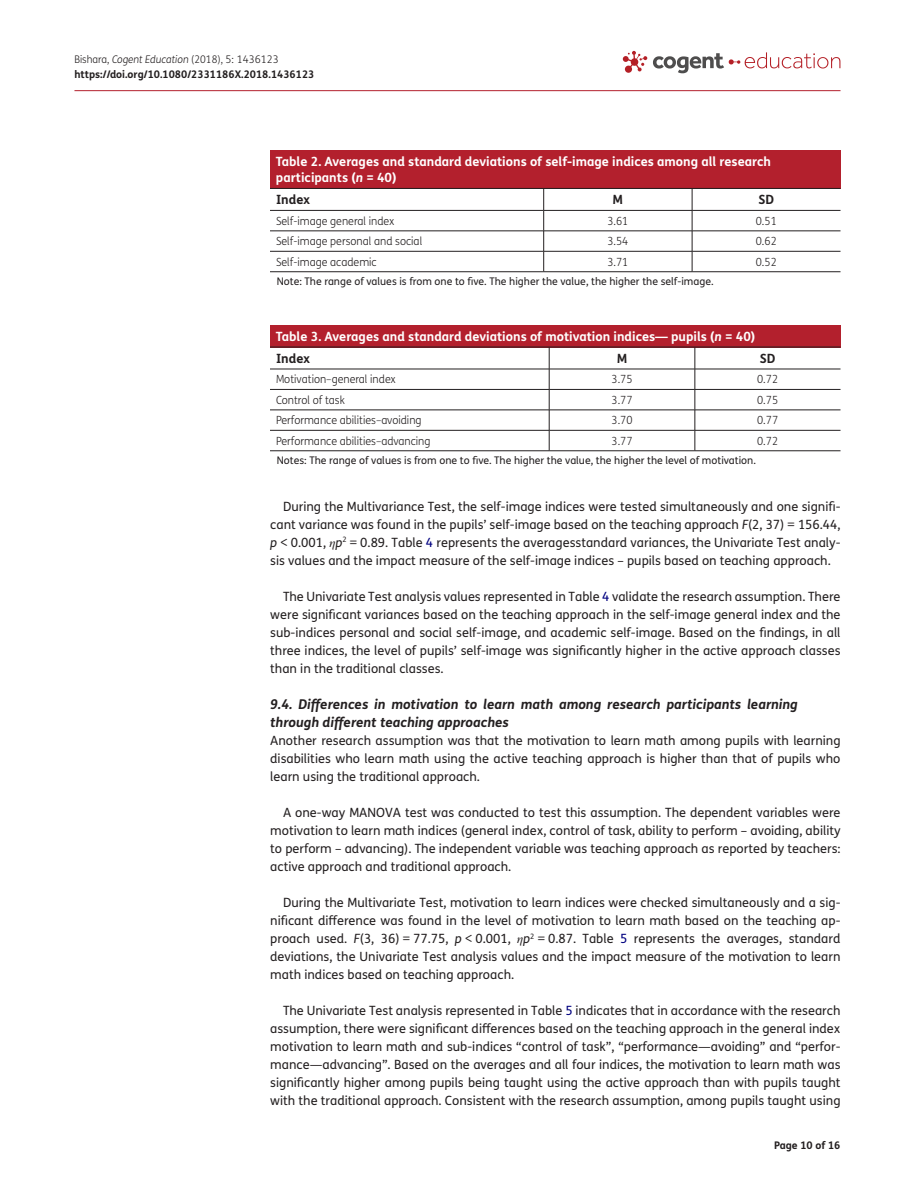
<style>
.page{position:relative;width:915px;height:1191px;background:#fff}
.page>*{position:absolute;margin:0;border:0;box-sizing:border-box;transform-origin:0 0}
.t1{font:italic 700 13.5px/18px "FS Me Pro";color:#231f20}
.t2{font:12.75px/18px "FS Me Pro";color:#231f20;text-align:justify}
.t3{font:700 12.75px/16.5px "FS Me Pro";color:#fff}
.t4{font:700 12.75px "FS Me Pro";color:#231f20}
.t5{font:300 11.25px "FS Me Pro";color:#231f20;scale:.95 1}
.t6{font:10.5px "FS Me Pro";color:#231f20}
.t7{font:700 10.5px/15px "FS Me Pro";color:#231f20}
.s1{font-weight:300}
.s2{font-weight:300;font-style:italic}
.s3{font-style:italic}
.s4{font-family:"STIX";font-style:italic}
.s5{color:#000080}
</style>
<div class="page">
<hr style="left:74px;top:90px;width:766px;height:1px;background:#b3202d">
<svg style="left:622px;top:51px;width:218px;height:22px"></svg>
<div style="left:270px;top:150px;width:570px;height:39px;background:#b3202d"></div>
<hr style="left:270px;top:188px;width:570px;height:1px;background:#231f20">
<hr style="left:270px;top:210px;width:273px;height:1px;background:#231f20">
<hr style="left:543px;top:210px;width:148px;height:1px;background:#231f20">
<hr style="left:691px;top:210px;width:149px;height:1px;background:#231f20">
<hr style="left:270px;top:231px;width:273px;height:1px;background:#231f20">
<hr style="left:543px;top:231px;width:148px;height:1px;background:#231f20">
<hr style="left:691px;top:231px;width:149px;height:1px;background:#231f20">
<hr style="left:270px;top:251px;width:273px;height:1px;background:#231f20">
<hr style="left:270px;top:271px;width:273px;height:1px;background:#231f20">
<hr style="left:543px;top:251px;width:148px;height:1px;background:#231f20">
<svg style="left:543px;top:189px;width:1px;height:82px"></svg>
<hr style="left:543px;top:271px;width:148px;height:1px;background:#231f20">
<hr style="left:691px;top:251px;width:149px;height:1px;background:#231f20">
<svg style="left:691px;top:189px;width:1px;height:82px"></svg>
<hr style="left:691px;top:271px;width:149px;height:1px;background:#231f20">
<div style="left:270px;top:325px;width:570px;height:22px;background:#b3202d"></div>
<hr style="left:270px;top:347px;width:570px;height:1px;background:#231f20">
<hr style="left:270px;top:369px;width:279px;height:1px;background:#231f20">
<hr style="left:549px;top:369px;width:145px;height:1px;background:#231f20">
<hr style="left:694px;top:369px;width:146px;height:1px;background:#231f20">
<hr style="left:270px;top:389px;width:279px;height:1px;background:#231f20">
<hr style="left:549px;top:389px;width:145px;height:1px;background:#231f20">
<hr style="left:694px;top:389px;width:146px;height:1px;background:#231f20">
<hr style="left:270px;top:409px;width:279px;height:1px;background:#231f20">
<hr style="left:549px;top:409px;width:145px;height:1px;background:#231f20">
<hr style="left:694px;top:409px;width:146px;height:1px;background:#231f20">
<hr style="left:270px;top:430px;width:279px;height:1px;background:#231f20">
<hr style="left:270px;top:450px;width:279px;height:1px;background:#231f20">
<hr style="left:549px;top:430px;width:145px;height:1px;background:#231f20">
<svg style="left:548px;top:347px;width:1px;height:103px"></svg>
<hr style="left:549px;top:450px;width:145px;height:1px;background:#231f20">
<hr style="left:694px;top:430px;width:146px;height:1px;background:#231f20">
<svg style="left:694px;top:347px;width:1px;height:103px"></svg>
<hr style="left:694px;top:450px;width:146px;height:1px;background:#231f20">
<p class="t7" style="left:74px;top:51px;width:241px"><span class="s1">Bishara,</span> <span class="s2">Cogent Education</span> <span class="s1">(2018), 5: 1436123 </span>https://doi.org/10.1080/2331186X.2018.1436123</p>
<p class="t3" style="left:276px;top:152px;width:496px">Table 2. Averages and standard deviations of self-image indices among all research participants (<span class="s3">n</span> = 40)</p>
<p class="t4" style="left:276px;top:190px;width:35px">Index</p>
<p class="t4" style="left:612px;top:190px;width:12px">M</p>
<p class="t4" style="left:758px;top:190px;width:17px">SD</p>
<p class="t5" style="left:276px;top:213px;width:126px">Self-image general index</p>
<p class="t5" style="left:607px;top:213px;width:24px">3.61</p>
<p class="t5" style="left:755px;top:213px;width:24px">0.51</p>
<p class="t5" style="left:276px;top:234px;width:155px">Self-image personal and social</p>
<p class="t5" style="left:607px;top:234px;width:24px">3.54</p>
<p class="t5" style="left:755px;top:234px;width:24px">0.62</p>
<p class="t5" style="left:276px;top:254px;width:108px">Self-image academic</p>
<p class="t5" style="left:607px;top:254px;width:24px">3.71</p>
<p class="t5" style="left:755px;top:254px;width:24px">0.52</p>
<p class="t6" style="left:277px;top:274px;width:438px">Note: The range of values is from one to five. The higher the value, the higher the self-image.</p>
<p class="t3" style="left:276px;top:327px;width:481px">Table 3. Averages and standard deviations of motivation indices— pupils (<span class="s3">n</span> = 40)</p>
<p class="t4" style="left:276px;top:348px;width:35px">Index</p>
<p class="t4" style="left:616px;top:348px;width:12px">M</p>
<p class="t4" style="left:759px;top:348px;width:17px">SD</p>
<p class="t5" style="left:276px;top:372px;width:128px">Motivation–general index</p>
<p class="t5" style="left:611px;top:372px;width:24px">3.75</p>
<p class="t5" style="left:757px;top:372px;width:24px">0.72</p>
<p class="t5" style="left:276px;top:392px;width:74px">Control of task</p>
<p class="t5" style="left:611px;top:392px;width:24px">3.77</p>
<p class="t5" style="left:757px;top:392px;width:24px">0.75</p>
<p class="t5" style="left:276px;top:413px;width:155px">Performance abilities–avoiding</p>
<p class="t5" style="left:611px;top:413px;width:24px">3.70</p>
<p class="t5" style="left:757px;top:413px;width:24px">0.77</p>
<p class="t5" style="left:276px;top:433px;width:164px">Performance abilities–advancing</p>
<p class="t5" style="left:611px;top:433px;width:24px">3.77</p>
<p class="t5" style="left:757px;top:433px;width:24px">0.72</p>
<p class="t6" style="left:277px;top:453px;width:480px">Notes: The range of values is from one to five. The higher the value, the higher the level of motivation.</p>
<p class="t2" style="left:270px;top:497px;width:571px;text-indent:13px">During the Multivariance Test, the self-image indices were tested simultaneously and one signifi&shy;cant variance was found in the pupils’ self-image based on the teaching approach <span class="s3">F</span>(2, 37) = 156.44, <span class="s3">p</span> &lt; 0.001, <span class="s4">η</span><span class="s3">p</span><sup>2</sup> = 0.89. Table <span class="s5">4</span> represents the averagesstandard variances, the Univariate Test analy&shy;sis values and the impact measure of the self-image indices – pupils based on teaching approach.</p>
<p class="t2" style="left:270px;top:587px;width:571px;text-indent:13px">The Univariate Test analysis values represented in Table <span class="s5">4</span> validate the research assumption. There were significant variances based on the teaching approach in the self-image general index and the sub-indices personal and social self-image, and academic self-image. Based on the findings, in all three indices, the level of pupils’ self-image was significantly higher in the active approach classes than in the traditional classes.</p>
<p class="t1" style="left:270px;top:694px;width:529px">9.4. Differences in motivation to learn math among research participants learning through different teaching approaches</p>
<p class="t2" style="left:270px;top:731px;width:571px">Another research assumption was that the motivation to learn math among pupils with learning disabilities who learn math using the active teaching approach is higher than that of pupils who learn using the traditional approach.</p>
<p class="t2" style="left:270px;top:803px;width:571px;text-indent:13px">A one-way MANOVA test was conducted to test this assumption. The dependent variables were motivation to learn math indices (general index, control of task, ability to perform – avoiding, ability to perform – advancing). The independent variable was teaching approach as reported by teachers: active approach and traditional approach.</p>
<p class="t2" style="left:270px;top:893px;width:571px;text-indent:13px">During the Multivariate Test, motivation to learn indices were checked simultaneously and a sig&shy;nificant difference was found in the level of motivation to learn math based on the teaching ap&shy;proach used. <span class="s3">F</span>(3, 36) = 77.75, <span class="s3">p</span> &lt; 0.001, <span class="s4">η</span><span class="s3">p</span><sup>2</sup> = 0.87. Table <span class="s5">5</span> represents the averages, standard deviations, the Univariate Test analysis values and the impact measure of the motivation to learn math indices based on teaching approach.</p>
<p class="t2" style="left:270px;top:1001px;width:571px;text-indent:13px">The Univariate Test analysis represented in Table <span class="s5">5</span> indicates that in accordance with the research assumption, there were significant differences based on the teaching approach in the general index motivation to learn math and sub-indices “control of task”, “performance—avoiding” and “perfor&shy;mance—advancing”. Based on the averages and all four indices, the motivation to learn math was significantly higher among pupils being taught using the active approach than with pupils taught with the traditional approach. Consistent with the research assumption, among pupils taught using</p>
<p class="t7" style="left:773px;top:1137px;width:68px">Page 10 of 16</p>
</div>
